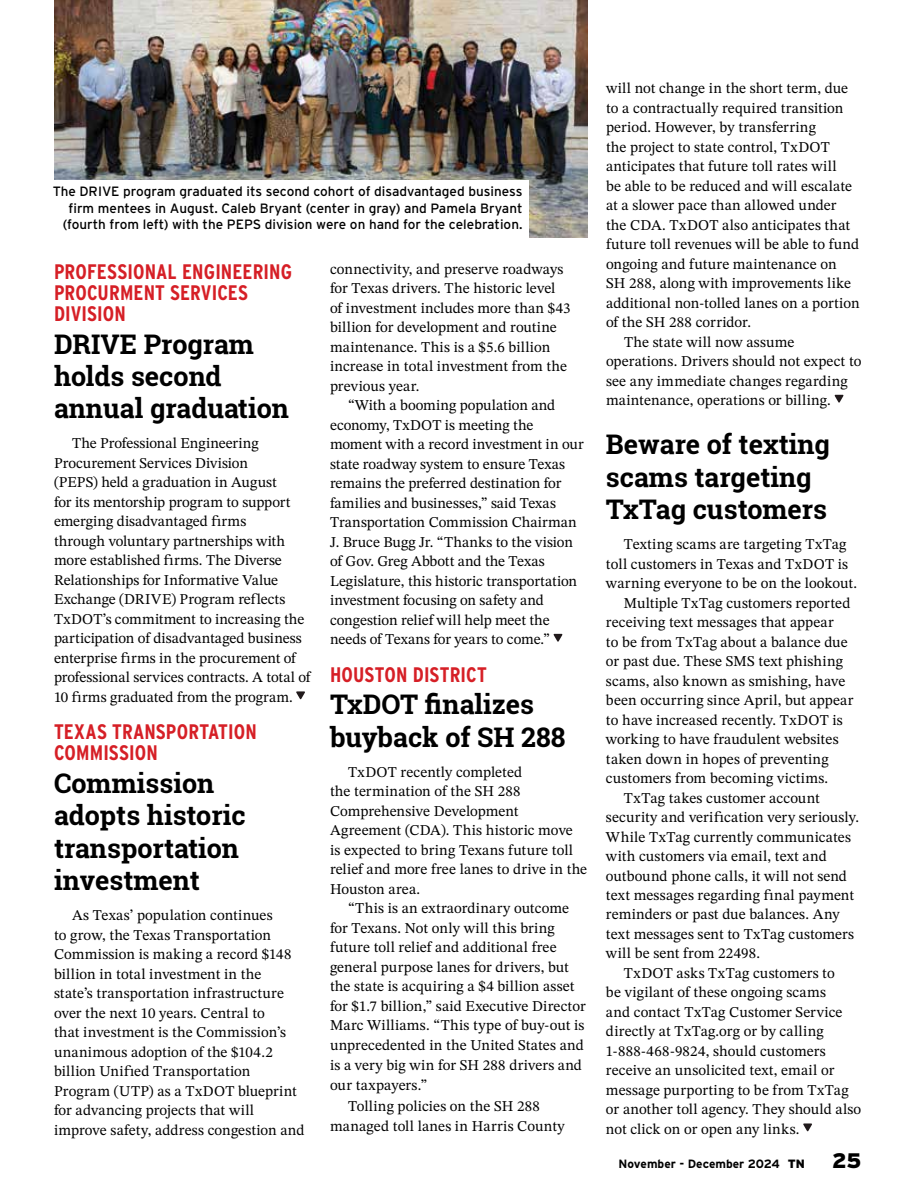
<style>
.page{position:relative;width:918px;height:1188px;background:#fff}
.page>*{position:absolute;margin:0;border:0;box-sizing:border-box;transform-origin:0 0}
.t1{font:700 27px/32.4px "Roboto Slab";color:#000}
.t2{font:700 21px/21px "Interstate Condensed";letter-spacing:.005em;color:#d61f26}
.t3{font:900 21px "Interstate";color:#000}
.t4{font:15px/19.5px "STIX Two Text";letter-spacing:.005em;color:#000}
.t5{font:13.5px/16.5px "Interstate";color:#000;text-align:right}
.t6{font:700 12px "Interstate";color:#000}
.s1{font-weight:900}
</style>
<div class="page">
<svg style="left:296px;top:691px;width:9px;height:8px"></svg>
<svg style="left:554px;top:634px;width:8px;height:8px"></svg>
<img style="left:54px;top:0;width:534px;height:237px">
<svg style="left:835px;top:395px;width:8px;height:8px"></svg>
<svg style="left:803px;top:1123px;width:9px;height:8px"></svg>
<div style="left:54px;top:180px;width:474px;height:58px;background:#fff"></div>
<p class="t5" style="left:53px;top:183px;width:471px">The DRIVE program graduated its second cohort of disadvantaged business firm mentees in August. Caleb Bryant (center in gray) and Pamela Bryant (fourth from left) with the PEPS division were on hand for the celebration.</p>
<h1 class="t2" style="left:54px;top:261px;width:240px">PROFESSIONAL ENGINEERING<br>PROCURMENT SERVICES<br>DIVISION</h1>
<h1 class="t1" style="left:54px;top:327px;width:237px">DRIVE Program holds second annual graduation</h1>
<p class="t4" style="left:54px;top:434px;width:258px;text-indent:18px">The Professional Engineering Procurement Services Division<br>(PEPS) held a graduation in August<br>for its mentorship program to support emerging disadvantaged firms<br>through voluntary partnerships with more established firms. The Diverse Relationships for Informative Value Exchange (DRIVE) Program reflects TxDOT’s commitment to increasing the participation of disadvantaged business enterprise firms in the procurement of professional services contracts. A total of 10 firms graduated from the program.</p>
<h1 class="t2" style="left:54px;top:721px;width:204px">TEXAS TRANSPORTATION<br>COMMISSION</h1>
<h1 class="t1" style="left:54px;top:767px;width:193px">Commission adopts historic transportation investment</h1>
<p class="t4" style="left:54px;top:905px;width:252px;text-indent:18px">As Texas’ population continues<br>to grow, the Texas Transportation Commission is making a record $148 billion in total investment in the<br>state’s transportation infrastructure over the next 10 years. Central to<br>that investment is the Commission’s unanimous adoption of the $104.2 billion Unified Transportation Program (UTP) as a TxDOT blueprint for advancing projects that will improve safety, address congestion and</p>
<p class="t4" style="left:330px;top:259px;width:242px">connectivity, and preserve roadways for Texas drivers. The historic level of investment includes more than $43 billion for development and routine maintenance. This is a $5.6 billion increase in total investment from the previous year.</p>
<p class="t4" style="left:330px;top:396px;width:255px;text-indent:18px">“With a booming population and economy, TxDOT is meeting the moment with a record investment in our state roadway system to ensure Texas remains the preferred destination for families and businesses,” said Texas Transportation Commission Chairman J. Bruce Bugg Jr. “Thanks to the vision of Gov. Greg Abbott and the Texas Legislature, this historic transportation investment focusing on safety and congestion relief will help meet the needs of Texans for years to come.”</p>
<h1 class="t2" style="left:330px;top:664px;width:158px">HOUSTON DISTRICT</h1>
<h1 class="t1" style="left:330px;top:688px;width:237px">TxDOT finalizes buyback of SH 288</h1>
<p class="t4" style="left:330px;top:762px;width:259px;text-indent:18px">TxDOT recently completed<br>the termination of the SH 288<br>Comprehensive Development<br>Agreement (CDA). This historic move<br>is expected to bring Texans future toll relief and more free lanes to drive in the<br>Houston area.</p>
<p class="t4" style="left:330px;top:898px;width:257px;text-indent:18px">“This is an extraordinary outcome for Texans. Not only will this bring future toll relief and additional free general purpose lanes for drivers, but the state is acquiring a $4 billion asset for $1.7 billion,” said Executive Director Marc Williams. “This type of buy-out is unprecedented in the United States and is a very big win for SH 288 drivers and our taxpayers.”</p>
<p class="t4" style="left:330px;top:1095px;width:236px;line-height:20.1px;text-align:center">Tolling policies on the SH 288 managed toll lanes in Harris County</p>
<p class="t4" style="left:606px;top:78px;width:255px">will not change in the short term, due to a contractually required transition period. However, by transferring<br>the project to state control, TxDOT anticipates that future toll rates will<br>be able to be reduced and will escalate at a slower pace than allowed under the CDA. TxDOT also anticipates that future toll revenues will be able to fund ongoing and future maintenance on SH 288, along with improvements like additional non-tolled lanes on a portion of the SH 288 corridor.</p>
<p class="t4" style="left:606px;top:332px;width:257px;text-indent:18px">The state will now assume operations. Drivers should not expect to see any immediate changes regarding maintenance, operations or billing.</p>
<h1 class="t1" style="left:606px;top:428px;width:225px">Beware of texting scams targeting<br>TxTag customers</h1>
<p class="t4" style="left:606px;top:534px;width:253px;text-align:center">Texting scams are targeting TxTag<br>toll customers in Texas and TxDOT is warning everyone to be on the lookout.</p>
<p class="t4" style="left:606px;top:593px;width:249px;text-indent:18px">Multiple TxTag customers reported receiving text messages that appear<br>to be from TxTag about a balance due or past due. These SMS text phishing scams, also known as smishing, have been occurring since April, but appear to have increased recently. TxDOT is working to have fraudulent websites taken down in hopes of preventing customers from becoming victims.</p>
<p class="t4" style="left:606px;top:788px;width:255px;text-indent:18px">TxTag takes customer account security and verification very seriously.<br>While TxTag currently communicates with customers via email, text and outbound phone calls, it will not send text messages regarding final payment reminders or past due balances. Any text messages sent to TxTag customers will be sent from 22498.</p>
<p class="t4" style="left:606px;top:963px;width:257px;text-indent:18px">TxDOT asks TxTag customers to<br>be vigilant of these ongoing scams<br>and contact TxTag Customer Service directly at TxTag.org or by calling 1-888-468-9824, should customers receive an unsolicited text, email or message purporting to be from TxTag or another toll agency. They should also not click on or open any links.</p>
<p class="t6" style="left:619px;top:1157px;width:188px">November - December 2024 <span class="s1">TN</span></p>
<h2 class="t3" style="left:832px;top:1148px;width:31px">25</h2>
</div>
